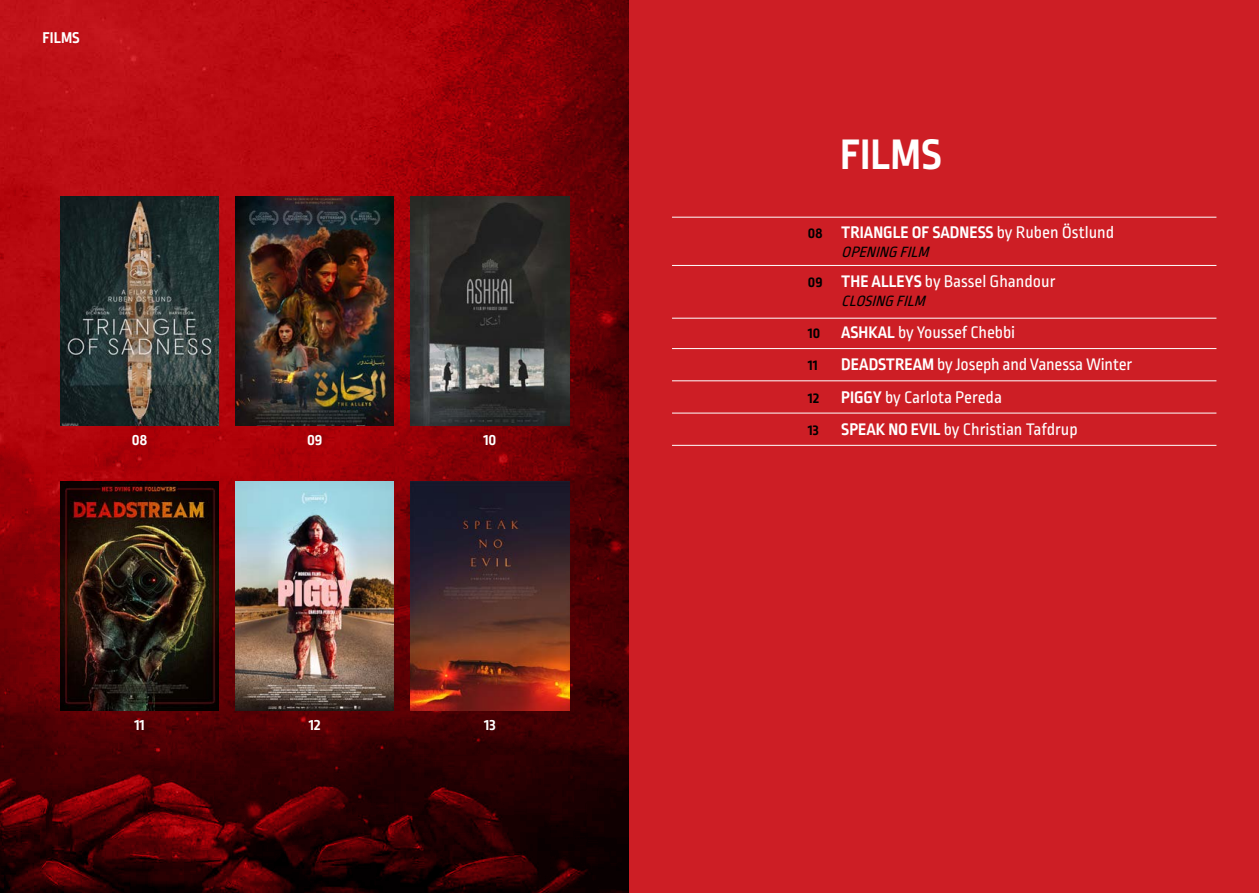
<style>
.page{position:relative;width:1259px;height:893px;background:#fff}
.page>*{position:absolute;margin:0;border:0;box-sizing:border-box;transform-origin:0 0}
.t1{font:700 45px "Ropa Sans Arabic";color:#fff}
.t2{font:17.7px "Ropa Sans Arabic";letter-spacing:-.005em;color:#fff}
.t3{font:700 17.7px "Ropa Sans Arabic";color:#fff}
.t4{font:700 16.5px "Ropa Sans Arabic";color:#fff}
.t5{font:italic 15.75px "Ropa Sans Arabic";color:#000}
.t6{font:700 15.75px "Ropa Sans Arabic";color:#000}
.s1{font-size:15.75px;color:#000}
.s2{font-weight:400}
.s3{font-weight:700;font-size:15.75px;color:#000}
.s4{font-weight:700}
</style>
<div class="page">
<img style="left:0;top:0;width:629px;height:893px">
<div style="left:629px;top:0;width:630px;height:893px;background:#cd1e25"></div>
<img style="left:236px;top:481px;width:158px;height:230px">
<img style="left:411px;top:481px;width:158px;height:230px">
<img style="left:60px;top:196px;width:159px;height:230px">
<img style="left:236px;top:196px;width:158px;height:230px">
<img style="left:411px;top:196px;width:158px;height:230px">
<img style="left:60px;top:481px;width:159px;height:229px">
<hr style="left:672px;top:217px;width:544px;height:1px;background:#fff">
<hr style="left:672px;top:265px;width:544px;height:1px;background:#fff">
<hr style="left:672px;top:318px;width:544px;height:1px;background:#fff">
<hr style="left:672px;top:348px;width:544px;height:1px;background:#fff">
<hr style="left:672px;top:380px;width:544px;height:1px;background:#fff">
<hr style="left:672px;top:445px;width:544px;height:1px;background:#fff">
<hr style="left:672px;top:413px;width:544px;height:1px;background:#fff">
<p class="t4" style="left:43px;top:28px;width:39px">FILMS</p>
<p class="t4" style="left:132px;top:431px;width:17px">08</p>
<p class="t4" style="left:307px;top:431px;width:17px">09</p>
<p class="t4" style="left:483px;top:431px;width:15px">10</p>
<p class="t4" style="left:134px;top:715px;width:12px">11</p>
<p class="t4" style="left:309px;top:715px;width:13px">12</p>
<p class="t4" style="left:484px;top:715px;width:13px">13</p>
<h1 class="t1" style="left:840px;top:128px;width:103px">FILMS</h1>
<p class="t3" style="left:808px;top:222px;width:308px"><span class="s1">08</span> TRIANGLE OF SADNESS <span class="s2">by Ruben Östlund</span></p>
<p class="t5" style="left:841px;top:243px;width:94px">OPENINGFILM</p>
<p class="t2" style="left:808px;top:272px;width:249px"><span class="s3">09</span> <span class="s4">THE ALLEYS</span> by Bassel Ghandour</p>
<p class="t5" style="left:841px;top:292px;width:90px">CLOSINGFILM</p>
<p class="t2" style="left:808px;top:323px;width:209px"><span class="s3">10</span> <span class="s4">ASHKAL</span> by Youssef Chebbi</p>
<p class="t6" style="left:808px;top:356px;width:11px">11</p>
<p class="t2" style="left:841px;top:355px;width:292px"><span class="s4">DEADSTREAM</span> by Joseph and Vanessa Winter</p>
<p class="t6" style="left:808px;top:389px;width:13px">12</p>
<p class="t2" style="left:841px;top:387px;width:162px"><span class="s4">PIGGY</span> by Carlota Pereda</p>
<p class="t6" style="left:808px;top:421px;width:12px">13</p>
<p class="t2" style="left:841px;top:420px;width:238px"><span class="s4">SPEAK NO EVIL</span> by Christian Tafdrup</p>
</div>
